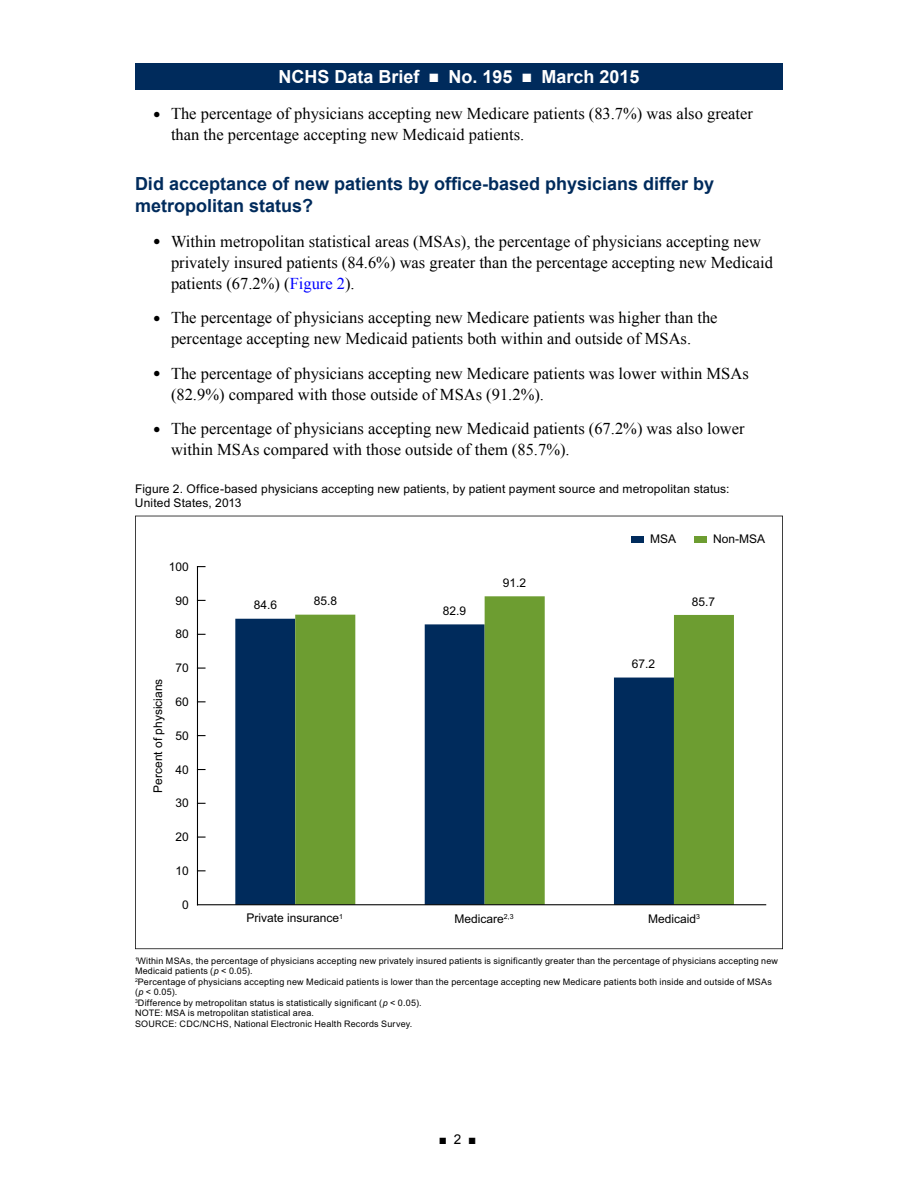
<style>
.page{position:relative;width:918px;height:1188px;background:#fff}
.page>*{position:absolute;margin:0;border:0;box-sizing:border-box;transform-origin:0 0}
.t1{font:700 18px/22.5px "Arial";color:#002b5c}
.t2{font:700 18px "Arial";color:#fff}
.t3{font:16.5px/21px "Times New Roman";color:#000}
.t4{font:13.5px "Arial";color:#000}
.t5{font:12px/13.5px "Arial";letter-spacing:.005em;color:#000}
.t6{font:9px/10.5px "Arial";letter-spacing:.02em;color:#000}
.s1{font-size:12.3px}
.s2{color:#00f}
.s3{font-style:italic}
</style>
<div class="page">
<div style="left:135px;top:63px;width:648px;height:27px;background:#002b5c"></div>
<svg style="left:135px;top:516px;width:648px;height:433px"></svg>
<div style="left:631px;top:536px;width:13px;height:7px;background:#002b5c"></div>
<div style="left:694px;top:536px;width:13px;height:7px;background:#6d9d31"></div>
<div style="left:235px;top:619px;width:60px;height:285px;background:#002b5c"></div>
<svg style="left:295px;top:596px;width:439px;height:308px"></svg>
<hr style="left:197px;top:567px;width:1px;height:338px;background:#000">
<hr style="left:197px;top:904px;width:569px;height:1px;background:#000">
<p class="t2" style="left:279px;top:65px;width:362px">NCHS Data Brief ■ No. 195 ■ March 2015</p>
<p class="t3" style="left:171px;top:103px;width:583px;text-indent:-18px"><span class="s1">●</span> The percentage of physicians accepting new Medicare patients (83.7%) was also greater than the percentage accepting new Medicaid patients.</p>
<h2 class="t1" style="left:135px;top:173px;width:581px">Did acceptance of new patients by office-based physicians differ by metropolitan status?</h2>
<p class="t3" style="left:171px;top:231px;width:604px;text-indent:-18px"><span class="s1">●</span> Within metropolitan statistical areas (MSAs), the percentage of physicians accepting new privately insured patients (84.6%) was greater than the percentage accepting new Medicaid patients (67.2%) (<span class="s2">Figure 2</span>).</p>
<p class="t3" style="left:153px;top:307px;width:566px;text-align:center"><span class="s1">●</span> The percentage of physicians accepting new Medicare patients was higher than the percentage accepting new Medicaid patients both within and outside of MSAs.</p>
<p class="t3" style="left:171px;top:363px;width:579px;text-indent:-18px"><span class="s1">●</span> The percentage of physicians accepting new Medicare patients was lower within MSAs (82.9%) compared with those outside of MSAs (91.2%).</p>
<p class="t3" style="left:171px;top:418px;width:575px;text-indent:-18px"><span class="s1">●</span> The percentage of physicians accepting new Medicaid patients (67.2%) was also lower within MSAs compared with those outside of them (85.7%).</p>
<p class="t5" style="left:135px;top:482px;width:596px">Figure 2. Office-based physicians accepting new patients, by patient payment source and metropolitan status:<br>United States, 2013</p>
<p class="t5" style="left:169px;top:560px;width:22px">100</p>
<p class="t5" style="left:175px;top:594px;width:15px">90</p>
<p class="t5" style="left:175px;top:628px;width:15px">80</p>
<p class="t5" style="left:151px;top:793px;width:116px;rotate:-90deg">Percent of physicians</p>
<p class="t5" style="left:175px;top:661px;width:15px">70</p>
<p class="t5" style="left:175px;top:695px;width:15px">60</p>
<p class="t5" style="left:175px;top:729px;width:15px">50</p>
<p class="t5" style="left:175px;top:763px;width:15px">40</p>
<p class="t5" style="left:175px;top:797px;width:15px">30</p>
<p class="t5" style="left:175px;top:830px;width:15px">20</p>
<p class="t5" style="left:175px;top:864px;width:15px">10</p>
<p class="t5" style="left:182px;top:898px;width:8px">0</p>
<p class="t5" style="left:254px;top:598px;width:25px">84.6</p>
<p class="t5" style="left:314px;top:594px;width:25px">85.8</p>
<p class="t5" style="left:443px;top:604px;width:25px">82.9</p>
<p class="t5" style="left:503px;top:576px;width:25px">91.2</p>
<p class="t5" style="left:650px;top:532px;width:28px">MSA</p>
<p class="t5" style="left:713px;top:532px;width:54px">Non-MSA</p>
<p class="t5" style="left:632px;top:657px;width:25px">67.2</p>
<p class="t5" style="left:692px;top:595px;width:25px">85.7</p>
<p class="t5" style="left:247px;top:912px;width:98px">Private insurance<sup>1</sup></p>
<p class="t5" style="left:455px;top:912px;width:61px">Medicare<sup>2,3</sup></p>
<p class="t5" style="left:648px;top:912px;width:53px">Medicaid<sup>3</sup></p>
<p class="t6" style="left:135px;top:956px;width:645px"><sup>1</sup>Within MSAs, the percentage of physicians accepting new privately insured patients is significantly greater than the percentage of physicians accepting new Medicaid patients (<span class="s3">p</span> &lt; 0.05).<br><sup>2</sup>Percentage of physicians accepting new Medicaid patients is lower than the percentage accepting new Medicare patients both inside and outside of MSAs (<span class="s3">p</span> &lt; 0.05).<br><sup>3</sup>Difference by metropolitan status is statistically significant (<span class="s3">p</span> &lt; 0.05).<br>NOTE: MSA is metropolitan statistical area.<br>SOURCE: CDC/NCHS, National Electronic Health Records Survey.</p>
<p class="t4" style="left:439px;top:1130px;width:39px">■ 2 ■</p>
</div>
